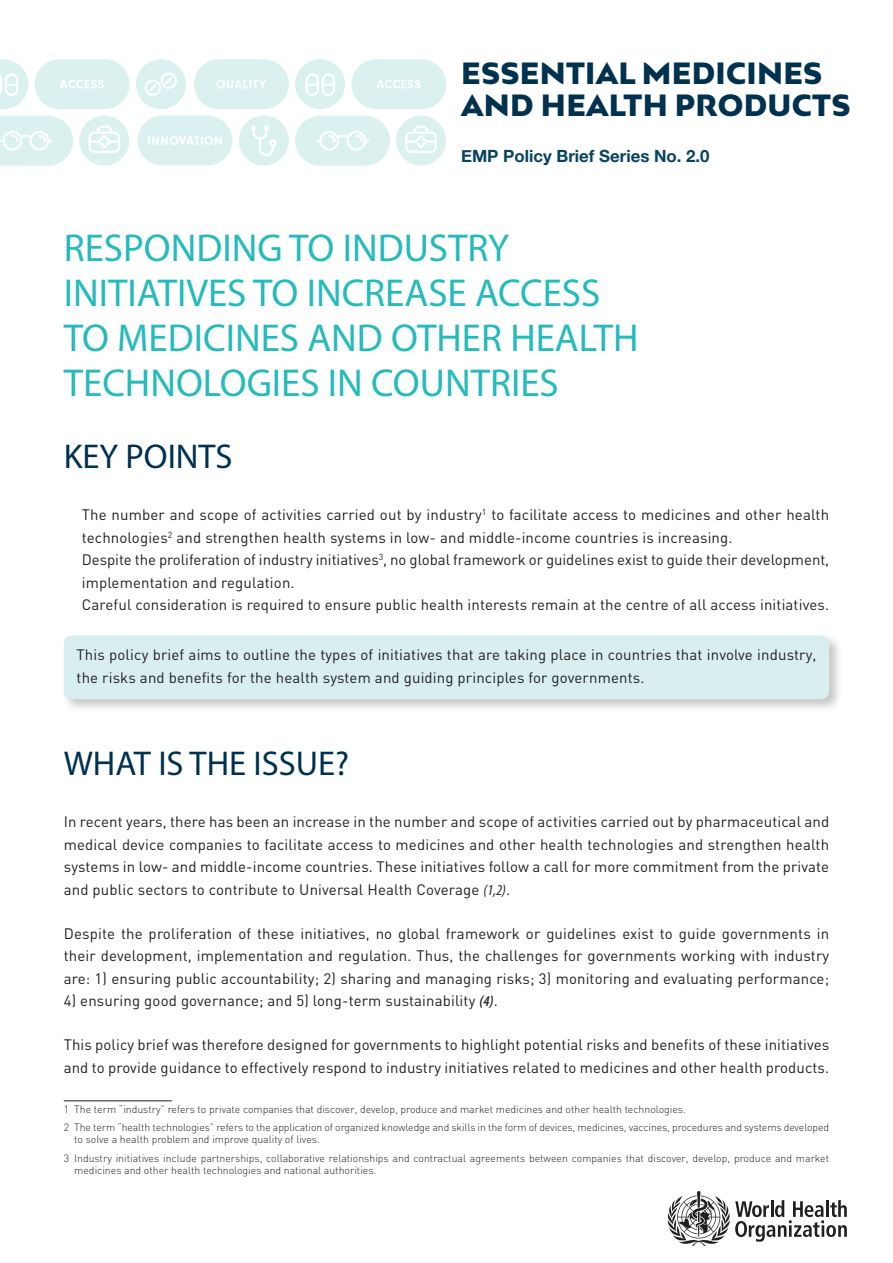
<style>
.page{position:relative;width:893px;height:1263px;background:#fff}
.page>*{position:absolute;margin:0;border:0;box-sizing:border-box;transform-origin:0 0}
.Title_level_A_hyper{font:39px/45px "Myriad Pro";color:#25babb}
.Title_level_A_hyper-2{font:34.5px "Myriad Pro";color:#00314e}
.Title_level_A_hyper-3{font:900 28.95px/31.5px "Bw Mitga";letter-spacing:.01em;color:#00314e}
.t1{font:700 16.8px "Helvetica Neue";color:#0a435f}
.Body_text{font:15px/22.5px "DIN";letter-spacing:.01em;color:#231f20}
.Body_bullet_level_1{font:15px/22.5px "DIN";letter-spacing:.01em;color:#231f20}
.Endnotes{font:300 10.5px/12px "DIN";color:#231f20}
.s1{font-family:"Myriad Pro";font-style:italic;font-stretch:condensed}
.s2{font-family:"Myriad Pro";font-weight:600;font-style:italic;font-stretch:condensed}
</style>
<div class="page">
<div style="left:62px;top:633px;width:781px;height:81px;background:#231f20;opacity:.25"></div>
<div style="left:64px;top:635px;width:765px;height:64px;background:#d8eeef;border-radius:9px"></div>
<hr style="left:64px;top:1100px;width:108px;height:1px;background:#231f20">
<svg style="left:0;top:59px;width:28px;height:50px"></svg>
<svg style="left:136px;top:59px;width:50px;height:50px"></svg>
<svg style="left:35px;top:59px;width:95px;height:50px;background:#e0f3f2"></svg>
<svg style="left:194px;top:59px;width:95px;height:50px;background:#e0f3f2"></svg>
<svg style="left:295px;top:59px;width:50px;height:50px"></svg>
<svg style="left:351px;top:59px;width:95px;height:50px;background:#e0f3f2"></svg>
<svg style="left:79px;top:116px;width:50px;height:50px"></svg>
<svg style="left:239px;top:115px;width:50px;height:50px"></svg>
<svg style="left:138px;top:115px;width:94px;height:50px"></svg>
<svg style="left:396px;top:116px;width:50px;height:50px"></svg>
<svg style="left:0;top:116px;width:73px;height:50px"></svg>
<svg style="left:295px;top:116px;width:95px;height:50px"></svg>
<svg style="left:667px;top:1191px;width:180px;height:55px"></svg>
<p class="Title_level_A_hyper-3" style="left:461px;top:57px;width:391px">ESSENTIAL MEDICINES<br>AND HEALTH PRODUCTS</p>
<p class="t1" style="left:461px;top:143px;width:250px">EMP Policy Brief Series No. 2.0</p>
<p class="Title_level_A_hyper" style="left:64px;top:224px;width:576px">RESPONDING TO INDUSTRY<br>INITIATIVES TO INCREASE ACCESS<br>TO MEDICINES AND OTHER HEALTH<br>TECHNOLOGIES IN COUNTRIES</p>
<p class="Title_level_A_hyper-2" style="left:64px;top:435px;width:170px">KEY POINTS</p>
<p class="Body_bullet_level_1" style="left:82px;top:503px;width:749px">The number and scope of activities carried out by industry<sup>1</sup> to facilitate access to medicines and other health technologies<sup>2</sup> and strengthen health systems in low- and middle-income countries is increasing.</p>
<p class="Body_bullet_level_1" style="left:82px;top:548px;width:749px">Despite the proliferation of industry initiatives<sup>3</sup>, no global framework or guidelines exist to guide their development, implementation and regulation.</p>
<p class="Body_bullet_level_1" style="left:82px;top:593px;width:749px">Careful consideration is required to ensure public health interests remain at the centre of all access initiatives.</p>
<p class="Body_text" style="left:77px;top:643px;width:741px">This policy brief aims to outline the types of initiatives that are taking place in countries that involve industry, the risks and benefits for the health system and guiding principles for governments.</p>
<p class="Title_level_A_hyper-2" style="left:64px;top:742px;width:287px">WHAT IS THE ISSUE?</p>
<p class="Body_text" style="left:64px;top:810px;width:767px;text-align:justify">In recent years, there has been an increase in the number and scope of activities carried out by pharmaceutical and medical device companies to facilitate access to medicines and other health technologies and strengthen health systems in low- and middle-income countries. These initiatives follow a call for more commitment from the private and public sectors to contribute to Universal Health Coverage <span class="s1">(1,2)</span>.</p>
<p class="Body_text" style="left:64px;top:922px;width:767px;text-align:justify">Despite the proliferation of these initiatives, no global framework or guidelines exist to guide governments in their development, implementation and regulation. Thus, the challenges for governments working with industry are: 1) ensuring public accountability; 2) sharing and managing risks; 3) monitoring and evaluating performance;</p>
<p class="Body_text" style="left:64px;top:989px;width:435px">4) ensuring good governance; and 5) long-term sustainability <span class="s2">(4)</span>.</p>
<p class="Body_text" style="left:64px;top:1033px;width:767px">This policy brief was therefore designed for governments to highlight potential risks and benefits of these initiatives and to provide guidance to effectively respond to industry initiatives related to medicines and other health products.</p>
<p class="Endnotes" style="left:64px;top:1103px;width:624px">1 The term “industry” refers to private companies that discover, develop, produce and market medicines and other health technologies.</p>
<p class="Endnotes" style="left:74px;top:1121px;width:756px;text-indent:-10px">2 The term “health technologies” refers to the application of organized knowledge and skills in the form of devices, medicines, vaccines, procedures and systems developed to solve a health problem and improve quality of lives.</p>
<p class="Endnotes" style="left:74px;top:1152px;width:756px;text-indent:-10px">3 Industry initiatives include partnerships, collaborative relationships and contractual agreements between companies that discover, develop, produce and market medicines and other health technologies and national authorities.</p>
</div>
